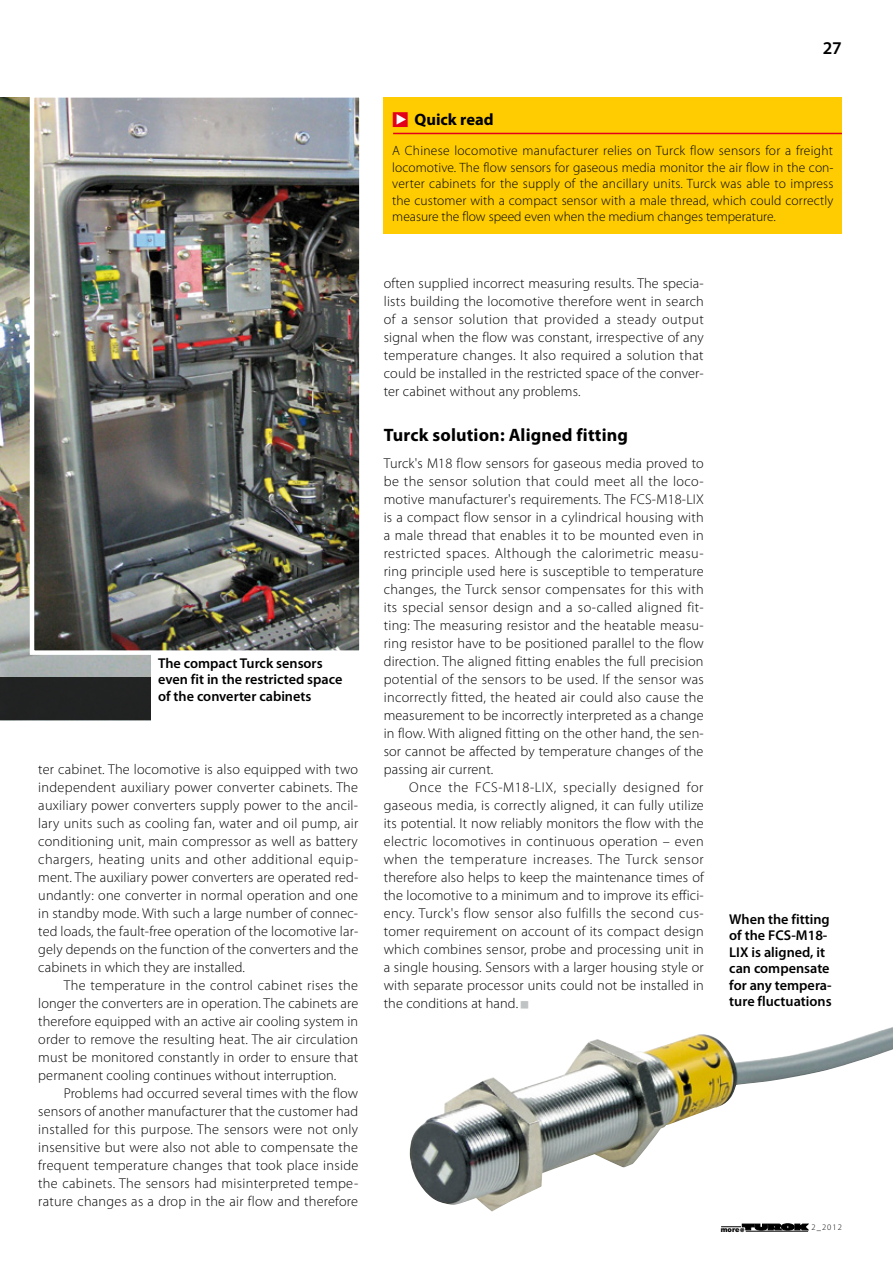
<style>
.page{position:relative;width:893px;height:1263px;background:#fff}
.page>*{position:absolute;margin:0;border:0;box-sizing:border-box;transform-origin:0 0}
.t1{font:700 18px "Myriad Pro";letter-spacing:.01em;color:#000}
.t2{font:600 18px "Myriad Pro";color:#000}
.t3{font:700 16.5px "Myriad Pro";color:#000}
.t4{font:300 14.25px/18px "Myriad Pro";letter-spacing:.015em;color:#000;text-align:justify}
.t5{font:600 14.25px/16.5px "Myriad Pro";color:#000}
.t6{font:300 14.25px "Myriad Pro";letter-spacing:.04em;color:#000}
.t7{font:300 14.25px "Myriad Pro";letter-spacing:.045em;color:#000}
.t8{font:300 13.5px/16.5px "Myriad Pro";color:#000;text-align:justify}
.t9{font:300 8.55px "Myriad Pro";color:#000}
.t10{font:900 7.05px "Helvetica Neue";color:#000}
.s1{font-family:"European Pi Three";font-weight:400;font-size:8.25px;color:#bfc3c3}
.s2{font-size:5.4px}
</style>
<div class="page">
<svg style="left:721px;top:1224px;width:87px;height:6px"></svg>
<hr style="left:746px;top:1231px;width:62px;height:1px;background:#000">
<img style="left:409px;top:1027px;width:484px;height:184px">
<div style="left:384px;top:98px;width:458px;height:136px;background:#fecc00"></div>
<hr style="left:393px;top:133px;width:449px;height:1px;background:#e2001a">
<img style="left:0;top:98px;width:151px;height:580px">
<div style="left:0;top:678px;width:151px;height:42px;background:#212222"></div>
<img style="left:28px;top:97px;width:332px;height:560px">
<p class="t5" style="left:158px;top:654px;width:186px">The compact Turck sensors even fit in the restricted space of the converter cabinets</p>
<p class="t4" style="left:38px;top:760px;width:321px">ter cabinet. The locomotive is also equipped with two</p>
<p class="t4" style="left:38px;top:778px;width:321px">independent auxiliary power converter cabinets. The</p>
<p class="t4" style="left:38px;top:796px;width:321px">auxiliary power converters supply power to the ancil-</p>
<p class="t4" style="left:38px;top:814px;width:321px">lary units such as cooling fan, water and oil pump, air</p>
<p class="t4" style="left:38px;top:832px;width:321px">conditioning unit, main compressor as well as battery</p>
<p class="t4" style="left:38px;top:850px;width:321px">chargers, heating units and other additional equip-</p>
<p class="t4" style="left:38px;top:868px;width:321px">ment. The auxiliary power converters are operated red-</p>
<p class="t4" style="left:38px;top:886px;width:321px">undantly: one converter in normal operation and one</p>
<p class="t4" style="left:38px;top:904px;width:321px">in standby mode. With such a large number of connec-</p>
<p class="t4" style="left:38px;top:922px;width:321px">ted loads, the fault-free operation of the locomotive lar-</p>
<p class="t4" style="left:38px;top:940px;width:321px">gely depends on the function of the converters and the</p>
<p class="t4" style="left:38px;top:958px;width:208px">cabinets in which they are installed.</p>
<p class="t4" style="left:64px;top:976px;width:296px">The temperature in the control cabinet rises the</p>
<p class="t4" style="left:38px;top:994px;width:321px">longer the converters are in operation. The cabinets are</p>
<p class="t4" style="left:38px;top:1012px;width:321px">therefore equipped with an active air cooling system in</p>
<p class="t4" style="left:38px;top:1030px;width:321px">order to remove the resulting heat. The air circulation</p>
<p class="t4" style="left:38px;top:1048px;width:321px">must be monitored constantly in order to ensure that</p>
<p class="t4" style="left:38px;top:1066px;width:300px">permanent cooling continues without interruption.</p>
<p class="t4" style="left:64px;top:1084px;width:296px">Problems had occurred several times with the flow</p>
<p class="t4" style="left:38px;top:1102px;width:321px">sensors of another manufacturer that the customer had</p>
<p class="t4" style="left:38px;top:1120px;width:321px">installed for this purpose. The sensors were not only</p>
<p class="t4" style="left:38px;top:1138px;width:321px">insensitive but were also not able to compensate the</p>
<p class="t4" style="left:38px;top:1156px;width:322px">frequent temperature changes that took place inside</p>
<p class="t4" style="left:38px;top:1174px;width:321px">the cabinets. The sensors had misinterpreted tempe-</p>
<p class="t4" style="left:38px;top:1192px;width:321px">rature changes as a drop in the air flow and therefore</p>
<p class="t3" style="left:414px;top:109px;width:81px">Quick read</p>
<p class="t2" style="left:823px;top:37px;width:21px">27</p>
<p class="t8" style="left:392px;top:142px;width:443px">A Chinese locomotive manufacturer relies on Turck flow sensors for a freight locomotive. The flow sensors for gaseous media monitor the air flow in the con&shy;verter cabinets for the supply of the ancillary units. Turck was able to impress the customer with a compact sensor with a male thread, which could correctly measure the flow speed even when the medium changes temperature.</p>
<p class="t4" style="left:384px;top:274px;width:322px">often supplied incorrect measuring results. The specia&shy;lists building the locomotive therefore went in search of a sensor solution that provided a steady output signal when the flow was constant, irrespective of any temperature changes. It also required a solution that could be installed in the restricted space of the conver&shy;ter cabinet without any problems.</p>
<p class="t1" style="left:384px;top:423px;width:246px">Turck solution: Aligned fitting</p>
<p class="t4" style="left:384px;top:454px;width:322px">Turck's M18 flow sensors for gaseous media proved to</p>
<p class="t4" style="left:384px;top:472px;width:321px">be the sensor solution that could meet all the loco-</p>
<p class="t4" style="left:384px;top:490px;width:322px">motive manufacturer's requirements. The FCS-M18-LIX</p>
<p class="t4" style="left:384px;top:508px;width:321px">is a compact flow sensor in a cylindrical housing with</p>
<p class="t4" style="left:384px;top:526px;width:322px">a male thread that enables it to be mounted even in</p>
<p class="t4" style="left:384px;top:544px;width:321px">restricted spaces. Although the calorimetric measu-</p>
<p class="t4" style="left:384px;top:562px;width:321px">ring principle used here is susceptible to temperature</p>
<p class="t4" style="left:384px;top:580px;width:322px">changes, the Turck sensor compensates for this with</p>
<p class="t4" style="left:384px;top:598px;width:321px">its special sensor design and a so-called aligned fit-</p>
<p class="t4" style="left:384px;top:616px;width:321px">ting: The measuring resistor and the heatable measu-</p>
<p class="t4" style="left:384px;top:634px;width:322px">ring resistor have to be positioned parallel to the flow</p>
<p class="t4" style="left:384px;top:652px;width:321px">direction. The aligned fitting enables the full precision</p>
<p class="t4" style="left:384px;top:670px;width:321px">potential of the sensors to be used. If the sensor was</p>
<p class="t4" style="left:384px;top:688px;width:322px">incorrectly fitted, the heated air could also cause the</p>
<p class="t4" style="left:384px;top:706px;width:321px">measurement to be incorrectly interpreted as a change</p>
<p class="t4" style="left:384px;top:724px;width:321px">in flow. With aligned fitting on the other hand, the sen-</p>
<p class="t4" style="left:384px;top:742px;width:321px">sor cannot be affected by temperature changes of the</p>
<p class="t4" style="left:384px;top:760px;width:111px">passing air current.</p>
<p class="t7" style="left:409px;top:779px;width:296px">Once the FCS-M18-LIX, specially designed for</p>
<p class="t4" style="left:384px;top:796px;width:322px">gaseous media, is correctly aligned, it can fully utilize</p>
<p class="t4" style="left:384px;top:814px;width:321px">its potential. It now reliably monitors the flow with the</p>
<p class="t4" style="left:384px;top:832px;width:321px">electric locomotives in continuous operation – even</p>
<p class="t6" style="left:384px;top:851px;width:321px">when the temperature increases. The Turck sensor</p>
<p class="t4" style="left:384px;top:868px;width:322px">therefore also helps to keep the maintenance times of</p>
<p class="t4" style="left:384px;top:886px;width:321px">the locomotive to a minimum and to improve its effici-</p>
<p class="t4" style="left:384px;top:904px;width:321px">ency. Turck's flow sensor also fulfills the second cus-</p>
<p class="t4" style="left:384px;top:922px;width:321px">tomer requirement on account of its compact design</p>
<p class="t4" style="left:384px;top:940px;width:322px">which combines sensor, probe and processing unit in</p>
<p class="t4" style="left:384px;top:958px;width:321px">a single housing. Sensors with a larger housing style or</p>
<p class="t4" style="left:384px;top:976px;width:322px">with separate processor units could not be installed in</p>
<p class="t4" style="left:384px;top:994px;width:146px">the conditions at hand. <span class="s1">N</span></p>
<p class="t5" style="left:729px;top:910px;width:104px">When the fitting of the FCS-M18-<br>LIX is aligned, it can compensate for any tempera&shy;ture fluctuations</p>
<p class="t10" style="left:721px;top:1225px;width:25px">more<span class="s2">@</span></p>
<p class="t9" style="left:811px;top:1222px;width:32px">2_2012</p>
</div>
